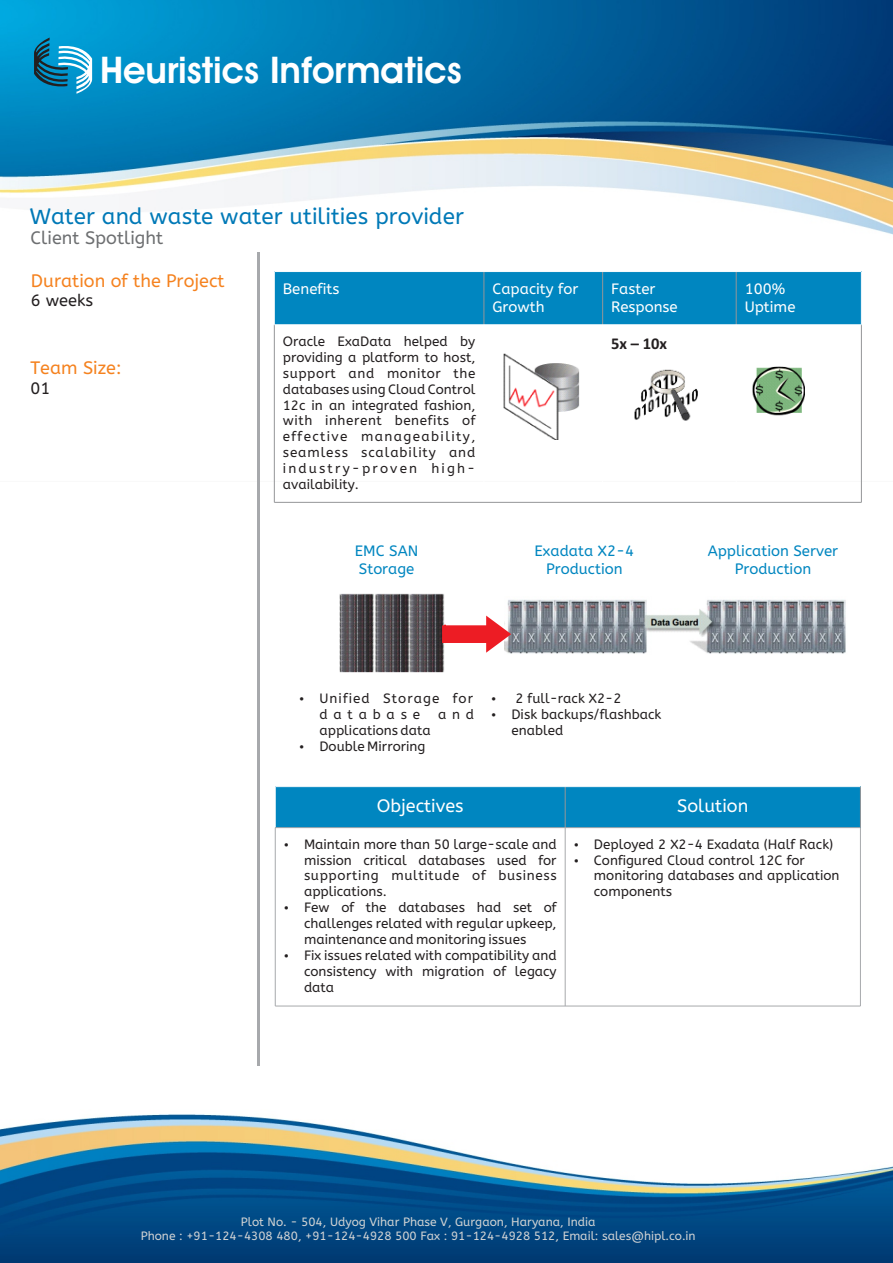
<style>
.page{position:relative;width:893px;height:1263px;background:#fff}
.page>*{position:absolute;margin:0;border:0;box-sizing:border-box;transform-origin:0 0}
.t1{font:600 36.9px "Avant Garde IT Cby BT";color:#fff}
.t2{font:22.5px "A Bee Zee";color:#0079b7}
.t3{font:18px "A Bee Zee";color:#f5821f}
.t4{font:18px "A Bee Zee";color:#fff}
.t5{font:18px "A Bee Zee";color:#6d6f71}
.t6{font:16.5px "A Bee Zee";color:#231f20}
.t7{font:700 16.5px "Calibri";color:#231f20}
.t8{font:15px/17.7px "A Bee Zee";color:#0086c0;text-align:center}
.t9{font:15px/17.7px "A Bee Zee";color:#fff}
.t10{font:13.5px/15.9px "A Bee Zee";color:#231f20}
.t11{font:13.5px/15.9px "A Bee Zee";letter-spacing:.08em;color:#231f20}
.t12{font:12px/14.2px "A Bee Zee";color:#d1d3d4;text-align:center}
</style>
<div class="page">
<img style="left:0;top:0;width:893px;height:1263px">
<svg style="left:34px;top:38px;width:58px;height:56px;background:#2f94ba"></svg>
<hr style="left:257px;top:252px;width:3px;height:814px;background:#a7a9ac">
<div style="left:275px;top:787px;width:290px;height:41px;background:#0086c0"></div>
<div style="left:565px;top:787px;width:295px;height:41px;background:#0086c0"></div>
<hr style="left:275px;top:828px;width:1px;height:178px;background:#a7a9ac">
<hr style="left:275px;top:787px;width:1px;height:41px;background:#fff">
<hr style="left:565px;top:828px;width:1px;height:178px;background:#a7a9ac">
<hr style="left:565px;top:787px;width:1px;height:41px;background:#949698">
<hr style="left:860px;top:828px;width:1px;height:178px;background:#a7a9ac">
<hr style="left:860px;top:787px;width:1px;height:41px;background:#949698">
<hr style="left:275px;top:1006px;width:585px;height:1px;background:#a7a9ac">
<hr style="left:275px;top:827px;width:585px;height:1px;background:#a7a9ac">
<hr style="left:275px;top:786px;width:585px;height:1px;background:#fff">
<div style="left:274px;top:272px;width:210px;height:53px;background:#0086c0"></div>
<div style="left:484px;top:272px;width:119px;height:53px;background:#0086c0"></div>
<div style="left:603px;top:272px;width:133px;height:53px;background:#0086c0"></div>
<div style="left:736px;top:272px;width:125px;height:53px;background:#0086c0"></div>
<hr style="left:274px;top:325px;width:1px;height:177px;background:#949698">
<hr style="left:274px;top:272px;width:1px;height:53px;background:#fff">
<hr style="left:484px;top:325px;width:1px;height:177px;background:#fff">
<hr style="left:484px;top:272px;width:1px;height:53px;background:#949698">
<hr style="left:602px;top:325px;width:1px;height:177px;background:#fff">
<hr style="left:602px;top:272px;width:1px;height:53px;background:#949698">
<hr style="left:736px;top:325px;width:1px;height:177px;background:#fff">
<hr style="left:736px;top:272px;width:1px;height:53px;background:#949698">
<hr style="left:861px;top:325px;width:1px;height:177px;background:#949698">
<hr style="left:861px;top:272px;width:1px;height:53px;background:#fff">
<hr style="left:274px;top:502px;width:587px;height:1px;background:#949698">
<hr style="left:274px;top:324px;width:587px;height:1px;background:#fff">
<hr style="left:274px;top:271px;width:587px;height:1px;background:#fff">
<img style="left:499px;top:350px;width:81px;height:89px">
<img style="left:628px;top:367px;width:82px;height:64px">
<img style="left:748px;top:364px;width:56px;height:55px">
<img style="left:327px;top:592px;width:118px;height:82px">
<img style="left:504px;top:596px;width:347px;height:59px">
<svg style="left:442px;top:616px;width:69px;height:37px"></svg>
<svg style="left:285px;top:906px;width:3px;height:4px"></svg>
<svg style="left:285px;top:954px;width:3px;height:4px"></svg>
<svg style="left:300px;top:697px;width:3px;height:4px"></svg>
<svg style="left:492px;top:697px;width:3px;height:4px"></svg>
<svg style="left:492px;top:713px;width:3px;height:4px"></svg>
<h1 class="t1" style="left:100px;top:54px;width:363px">Heuristics Informatics</h1>
<h2 class="t2" style="left:30px;top:203px;width:436px">Water and waste water utilities provider</h2>
<h3 class="t5" style="left:31px;top:227px;width:134px">Client Spotlight</h3>
<h3 class="t3" style="left:31px;top:270px;width:195px">Duration of the Project</h3>
<p class="t6" style="left:31px;top:291px;width:64px">6 weeks</p>
<h3 class="t3" style="left:30px;top:358px;width:92px">Team Size:</h3>
<p class="t6" style="left:30px;top:379px;width:21px">01</p>
<p class="t9" style="left:283px;top:280px;width:58px">Benefits</p>
<p class="t9" style="left:492px;top:280px;width:87px">Capacity for<br>Growth</p>
<p class="t9" style="left:611px;top:280px;width:68px">Faster<br>Response</p>
<p class="t9" style="left:745px;top:280px;width:52px">100%<br>Uptime</p>
<p class="t10" style="left:283px;top:333px;width:194px;text-align:justify">Oracle ExaData helped by providing a platform to host, support and monitor the databases using Cloud Control 12c in an integrated fashion, with inherent benefits of effective manageability, seamless scalability and industry-proven high&shy;availability.</p>
<p class="t7" style="left:611px;top:337px;width:57px">5x – 10x</p>
<p class="t8" style="left:355px;top:542px;width:65px;text-align:left">EMC SAN<br>Storage</p>
<p class="t8" style="left:535px;top:542px;width:101px">Exadata X2-4<br>Production</p>
<p class="t8" style="left:708px;top:542px;width:132px">Application Server<br>Production</p>
<p class="t11" style="left:319px;top:691px;width:155px">Unified Storage for database</p>
<p class="t10" style="left:438px;top:707px;width:38px">and</p>
<p class="t10" style="left:319px;top:723px;width:113px">applications data<br>Double Mirroring</p>
<p class="t10" style="left:511px;top:691px;width:151px;text-indent:4px">2 full-rack X2-2<br>Disk backups/flashback enabled</p>
<h3 class="t4" style="left:377px;top:795px;width:88px">Objectives</h3>
<h3 class="t4" style="left:677px;top:795px;width:73px">Solution</h3>
<p class="t10" style="left:304px;top:836px;width:254px">Maintain more than 50 large-scale and mission critical databases used for supporting multitude of business applications.<br>Few of the databases had set of challenges related with regular upkeep, maintenance and monitoring issues<br>Fix issues related with compatibility and consistency with migration of legacy data</p>
<p class="t10" style="left:594px;top:836px;width:247px">Deployed 2 X2-4 Exadata (Half Rack)<br>Configured Cloud control 12C for monitoring databases and application components</p>
<p class="t12" style="left:141px;top:1215px;width:556px">Plot No. - 504, Udyog Vihar Phase V, Gurgaon, Haryana, India<br>Phone : +91-124-4308 480, +91-124-4928 500 Fax : 91-124-4928 512, Email: sales@hipl.co.in</p>
</div>
